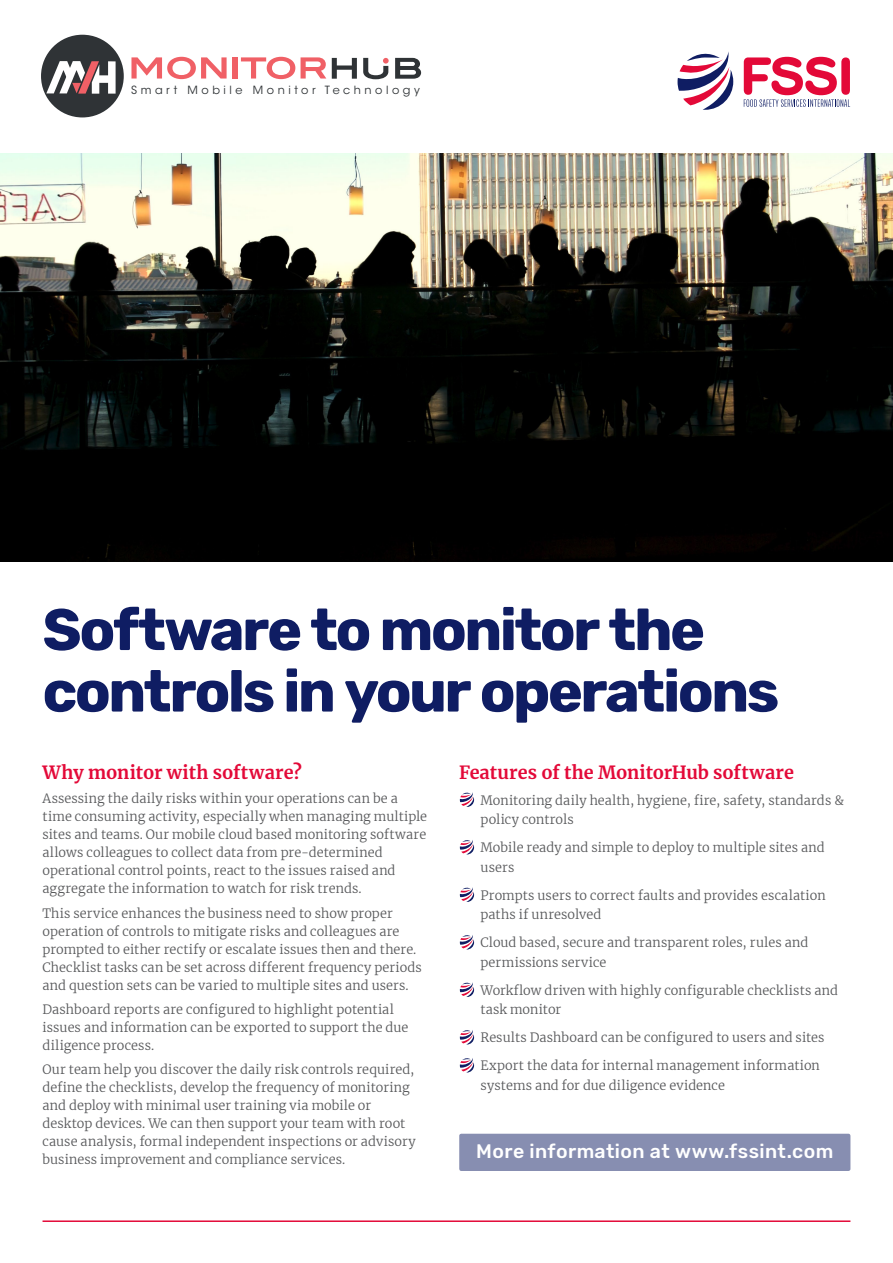
<style>
.page{position:relative;width:893px;height:1263px;background:#fff}
.page>*{position:absolute;margin:0;border:0;box-sizing:border-box;transform-origin:0 0}
.headline{font:700 58.5px/61.5px "Rubik";letter-spacing:-.04em;color:#0f1d63}
.visit_fssint{font:500 19.5px "Rubik";letter-spacing:.02em;color:#fff}
.big_sub{font:700 18px "Merriweather";color:#e30938}
.body{font:300 12.75px/18px "Merriweather";letter-spacing:.01em;color:#57585a}
.body_indent{font:300 12.75px/19.5px "Merriweather";letter-spacing:.01em;color:#57585a}
.t1{font:11.25px "ITC Avant Garde Std";letter-spacing:.315em;color:#2f3336}
</style>
<div class="page">
<svg style="left:460px;top:792px;width:14px;height:15px"></svg>
<svg style="left:460px;top:840px;width:14px;height:14px"></svg>
<svg style="left:460px;top:887px;width:14px;height:15px"></svg>
<svg style="left:460px;top:935px;width:14px;height:14px"></svg>
<svg style="left:460px;top:982px;width:14px;height:15px"></svg>
<svg style="left:460px;top:1030px;width:14px;height:14px"></svg>
<svg style="left:460px;top:1058px;width:14px;height:14px"></svg>
<hr style="left:43px;top:1220px;width:807px;height:2px;background:#e30938">
<svg style="left:744px;top:57px;width:106px;height:50px"></svg>
<svg style="left:677px;top:51px;width:56px;height:59px"></svg>
<img style="left:0;top:153px;width:893px;height:408px">
<div style="left:459px;top:1134px;width:391px;height:37px;background:#878eb1;border-radius:2px"></div>
<svg style="left:332px;top:58px;width:25px;height:21px"></svg>
<svg style="left:395px;top:58px;width:26px;height:21px"></svg>
<svg style="left:363px;top:58px;width:26px;height:21px"></svg>
<div style="left:41px;top:35px;width:83px;height:82px;background:#2f3336;border-radius:50%"></div>
<svg style="left:46px;top:61px;width:70px;height:33px"></svg>
<svg style="left:131px;top:57px;width:96px;height:22px"></svg>
<div style="left:233px;top:57px;width:5px;height:22px;background:#f06066"></div>
<svg style="left:241px;top:57px;width:54px;height:22px"></svg>
<svg style="left:301px;top:57px;width:25px;height:22px"></svg>
<p class="t1" style="left:131px;top:84px;width:290px">Smart Mobile Monitor Technology</p>
<p class="headline" style="left:43px;top:601px;width:738px">Software to monitor the controls in your operations</p>
<p class="big_sub" style="left:43px;top:760px;width:261px">Why monitor with software?</p>
<p class="body" style="left:43px;top:789px;width:386px">Assessing the daily risks within your operations can be a time consuming activity, especially when managing multiple sites and teams. Our mobile cloud based monitoring software allows colleagues to collect data from pre-determined operational control points, react to the issues raised and aggregate the information to watch for risk trends.</p>
<p class="body" style="left:43px;top:904px;width:381px">This service enhances the business need to show proper operation of controls to mitigate risks and colleagues are prompted to either rectify or escalate issues then and there.<br>Checklist tasks can be set across different frequency periods and question sets can be varied to multiple sites and users.</p>
<p class="body" style="left:43px;top:1000px;width:367px">Dashboard reports are configured to highlight potential issues and information can be exported to support the due diligence process.</p>
<p class="body" style="left:43px;top:1060px;width:375px">Our team help you discover the daily risk controls required, define the checklists, develop the frequency of monitoring and deploy with minimal user training via mobile or desktop devices. We can then support your team with root cause analysis, formal independent inspections or advisory business improvement and compliance services.</p>
<p class="big_sub" style="left:459px;top:760px;width:336px">Features of the MonitorHub software</p>
<p class="body_indent" style="left:480px;top:790px;width:365px">Monitoring daily health, hygiene, fire, safety, standards &amp; policy controls</p>
<p class="body_indent" style="left:480px;top:837px;width:346px">Mobile ready and simple to deploy to multiple sites and users</p>
<p class="body_indent" style="left:480px;top:885px;width:347px">Prompts users to correct faults and provides escalation paths if unresolved</p>
<p class="body_indent" style="left:480px;top:932px;width:329px">Cloud based, secure and transparent roles, rules and permissions service</p>
<p class="body_indent" style="left:480px;top:980px;width:359px">Workflow driven with highly configurable checklists and task monitor</p>
<p class="body_indent" style="left:480px;top:1027px;width:345px">Results Dashboard can be configured to users and sites</p>
<p class="body_indent" style="left:480px;top:1055px;width:341px">Export the data for internal management information systems and for due diligence evidence</p>
<p class="visit_fssint" style="left:476px;top:1140px;width:359px">More information at www.fssint.com</p>
</div>
